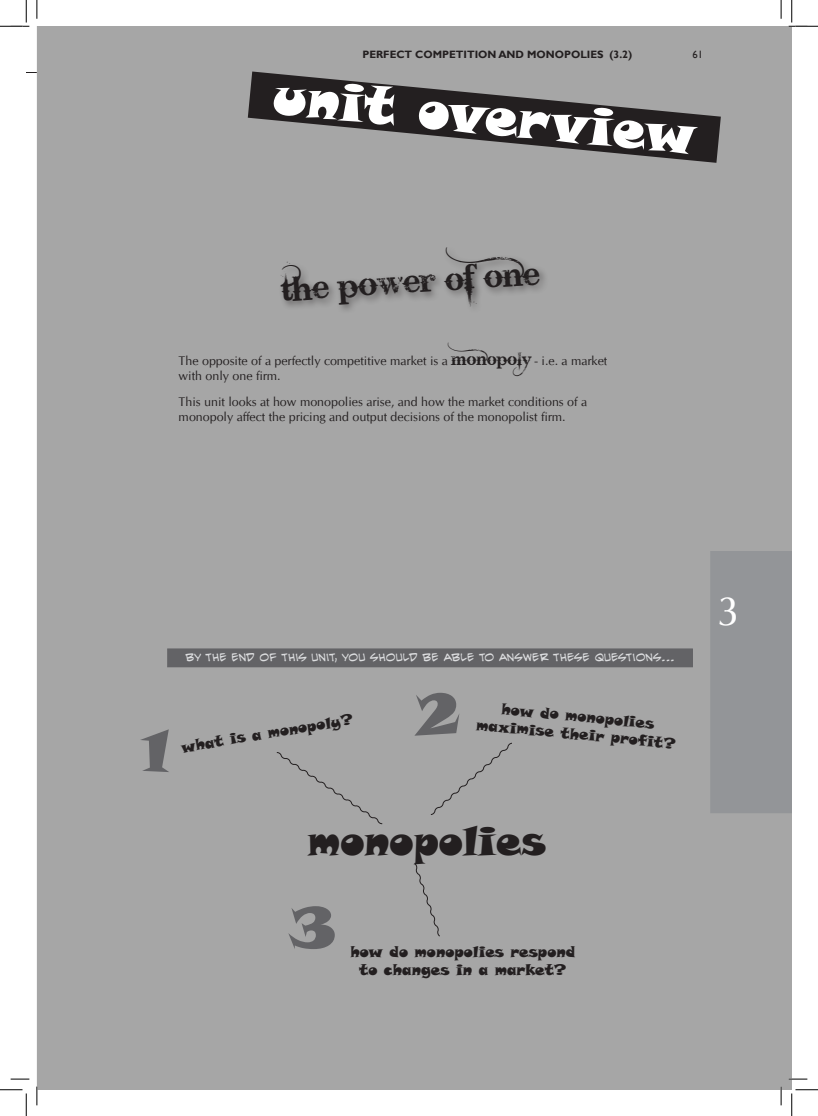
<style>
.page{position:relative;width:818px;height:1116px;background:#fff}
.page>*{position:absolute;margin:0;border:0;box-sizing:border-box;transform-origin:0 0}
.t1{font:57.5px "Snap ITC";color:#636366}
.t2{font:52.5px "Snap ITC";color:#fff}
.t3{font:41.25px "CG Omega";color:#fff}
.t4{font:40px "Snap ITC";color:#231f20}
.Boxed_Type{font:33.75px "Bleeding Cowboys";color:#231f20}
.t5{font:15px/17.9px "Snap ITC";color:#231f20;text-align:center}
.A_Bodytext{font:12.5px/15px "CG Omega";color:#231f20}
.t6{font:700 10.62px "Gill Sans";color:#231f20}
.t7{font:10.62px "Gill Sans";color:#231f20}
.t8{font:10px "Evil Genius BB";color:#dcdddf;scale:1.19 1}
.s1{font-family:"Bleeding Cowboys";font-size:17.5px}
</style>
<div class="page">
<div style="left:710px;top:551px;width:82px;height:262px;background:#939598"></div>
<div style="left:37px;top:26px;width:673px;height:1063px;background:#a6a6a6"></div>
<div style="left:707px;top:26px;width:85px;height:525px;background:#a6a6a6"></div>
<div style="left:276px;top:752px;width:107px;height:72px;background:#a6a6a6"></div>
<div style="left:168px;top:649px;width:524px;height:17px;background:#636366"></div>
<div style="left:167px;top:648px;width:526px;height:19px;border:1px solid #636366"></div>
<svg style="left:414px;top:862px;width:27px;height:75px;background:#a0a0a0"></svg>
<svg style="left:248px;top:71px;width:473px;height:92px;background:#646262"></svg>
<div style="left:278px;top:245px;width:271px;height:71px;background:#231f20;opacity:.5"></div>
<div style="left:430px;top:742px;width:83px;height:73px;background:#a6a6a6"></div>
<svg style="left:11px;top:1078px;width:18px;height:1px"></svg>
<svg style="left:36px;top:0;width:2px;height:19px"></svg>
<svg style="left:36px;top:1086px;width:2px;height:19px"></svg>
<svg style="left:780px;top:0;width:2px;height:19px"></svg>
<svg style="left:0;top:0;width:29px;height:27px"></svg>
<svg style="left:0;top:1089px;width:27px;height:26px"></svg>
<svg style="left:788px;top:0;width:30px;height:27px"></svg>
<svg style="left:707px;top:813px;width:111px;height:302px"></svg>
<p class="t6" style="left:362px;top:48px;width:271px">PERFECT COMPETITION AND MONOPOLIES (3.2)</p>
<p class="t7" style="left:692px;top:49px;width:12px">61</p>
<p class="t2" style="left:276px;top:62px;width:426px;rotate:5deg">unit overview</p>
<p class="Boxed_Type" style="left:280px;top:270px;width:260px;rotate:-4deg">the power of one</p>
<p class="A_Bodytext" style="left:179px;top:353px;width:430px">The opposite of a perfectly competitive market is a <span class="s1">monopoly</span>- i.e. a market with only one firm.</p>
<p class="A_Bodytext" style="left:179px;top:394px;width:410px">This unit looks at how monopolies arise, and how the market conditions of a monopoly affect the pricing and output decisions of the monopolist firm.</p>
<p class="t1" style="left:142px;top:713px;width:30px">1</p>
<p class="t8" style="left:186px;top:652px;width:412px">BY THE END OF THIS UNIT, YOU SHOULD BE ABLE TO ANSWER THESE QUESTIONS...</p>
<p class="t1" style="left:417px;top:676px;width:45px">2</p>
<p class="t5" style="left:479px;top:698px;width:202px;rotate:5deg">how do monopolies maximise their profit?</p>
<p class="t5" style="left:180px;top:739px;width:175px;rotate:-10deg">what is a monopoly?</p>
<p class="t4" style="left:307px;top:814px;width:240px">monopolies</p>
<p class="t1" style="left:289px;top:889px;width:48px">3</p>
<p class="t5" style="left:350px;top:943px;width:226px">how do monopolies respond</p>
<p class="t5" style="left:359px;top:961px;width:209px">to changes in a market?</p>
<h3 class="t3" style="left:717px;top:586px;width:24px">3</h3>
</div>
